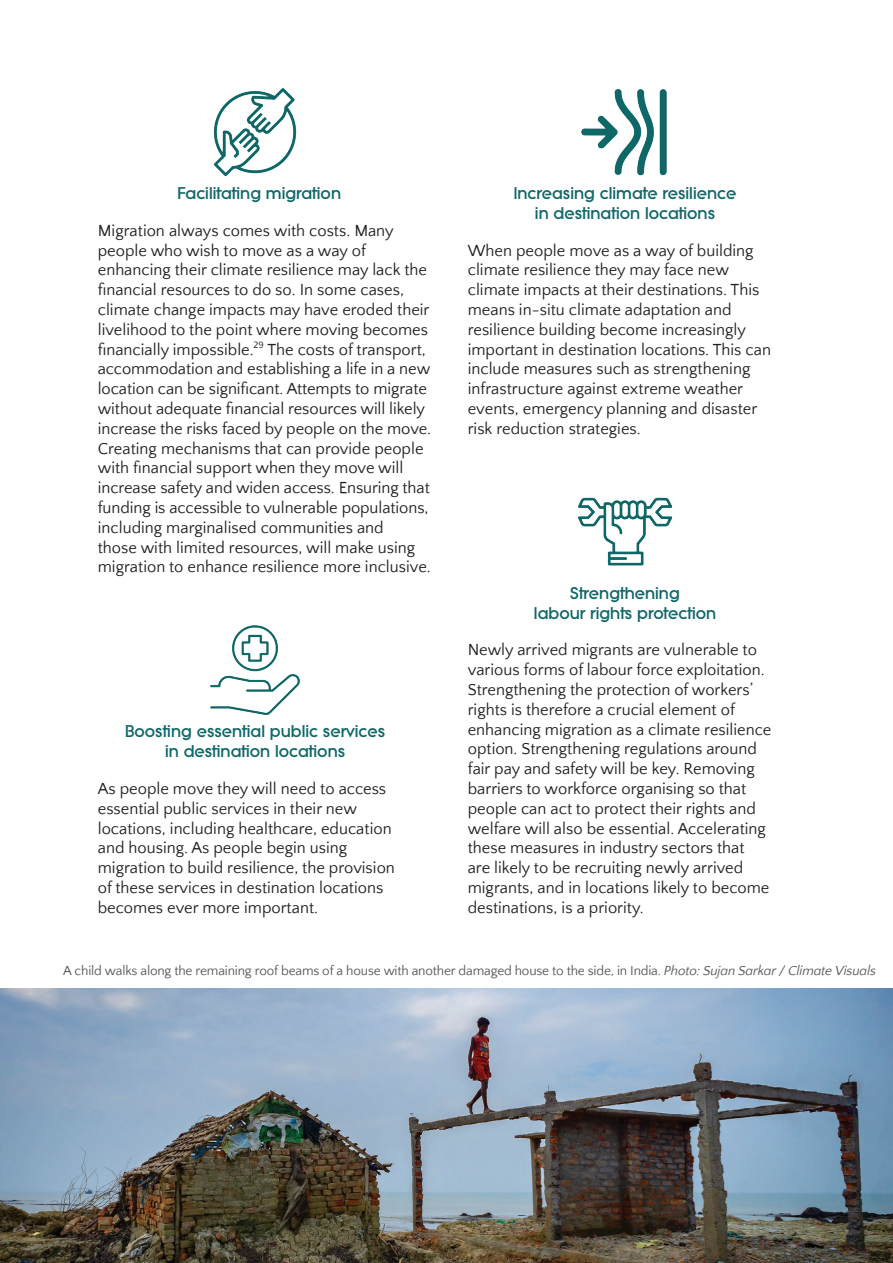
<style>
.page{position:relative;width:893px;height:1263px;background:#fff}
.page>*{position:absolute;margin:0;border:0;box-sizing:border-box;transform-origin:0 0}
.t1{font:16.5px/19.8px "Quattrocento Sans";color:#231f20}
.t2{font:800 16.5px/19.8px "Litera Serial";color:#0f6767;text-align:center}
.t3{font:13.5px "Quattrocento Sans";letter-spacing:-.015em;color:#57585a}
.s1{font-style:italic}
</style>
<div class="page">
<img style="left:213px;top:88px;width:84px;height:89px">
<img style="left:581px;top:89px;width:86px;height:87px">
<img style="left:210px;top:625px;width:90px;height:90px">
<img style="left:578px;top:497px;width:94px;height:69px">
<img style="left:0;top:988px;width:893px;height:275px">
<p class="t2" style="left:178px;top:183px;width:165px">Facilitating migration</p>
<p class="t1" style="left:98px;top:221px;width:335px">Migration always comes with costs. Many people who wish to move as a way of enhancing their climate resilience may lack the financial resources to do so. In some cases, climate change impacts may have eroded their livelihood to the point where moving becomes financially impossible.<sup>29</sup> The costs of transport, accommodation and establishing a life in a new location can be significant. Attempts to migrate without adequate financial resources will likely increase the risks faced by people on the move.<br>Creating mechanisms that can provide people with financial support when they move will increase safety and widen access. Ensuring that funding is accessible to vulnerable populations, including marginalised communities and<br>those with limited resources, will make using migration to enhance resilience more inclusive.</p>
<p class="t2" style="left:125px;top:722px;width:262px">Boosting essential public services in destination locations</p>
<p class="t1" style="left:98px;top:779px;width:299px">As people move they will need to access essential public services in their new locations, including healthcare, education and housing. As people begin using migration to build resilience, the provision of these services in destination locations becomes ever more important.</p>
<p class="t2" style="left:514px;top:183px;width:224px">Increasing climate resilience in destination locations</p>
<p class="t1" style="left:468px;top:241px;width:305px">When people move as a way of building climate resilience they may face new climate impacts at their destinations. This means in-situ climate adaptation and resilience building become increasingly important in destination locations. This can include measures such as strengthening infrastructure against extreme weather events, emergency planning and disaster risk reduction strategies.</p>
<p class="t2" style="left:534px;top:583px;width:184px">Strengthening<br>labour rights protection</p>
<p class="t1" style="left:468px;top:641px;width:305px">Newly arrived migrants are vulnerable to various forms of labour force exploitation.<br>Strengthening the protection of workers’ rights is therefore a crucial element of enhancing migration as a climate resilience option. Strengthening regulations around fair pay and safety will be key. Removing barriers to workforce organising so that people can act to protect their rights and welfare will also be essential. Accelerating these measures in industry sectors that<br>are likely to be recruiting newly arrived migrants, and in locations likely to become destinations, is a priority.</p>
<p class="t3" style="left:63px;top:964px;width:814px">A child walks along the remaining roof beams of a house with another damaged house to the side, in India. <span class="s1">Photo: Sujan Sarkar / Climate Visuals</span></p>
</div>
